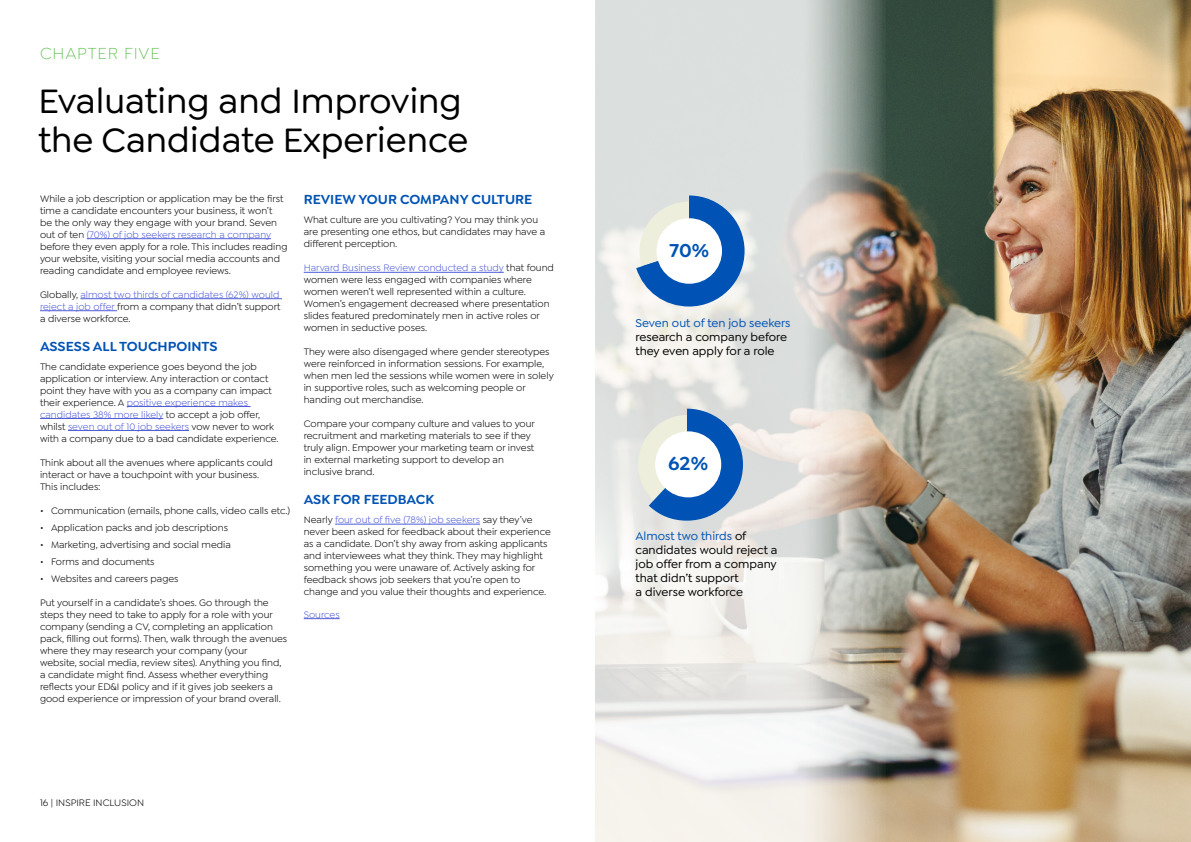
<style>
.page{position:relative;width:1191px;height:842px;background:#fff}
.page>*{position:absolute;margin:0;border:0;box-sizing:border-box;transform-origin:0 0}
.t1{font:500 36px/39px "Goldplay";color:#000}
.t2{font:600 20.1px "Goldplay";color:#0053b5}
.t3{font:600 19.9px "Goldplay";color:#0053b5}
.t4{font:300 17px "Goldplay";letter-spacing:.05em;color:#4bb839}
.t5{font:600 14px "Goldplay";color:#0053b5}
.t6{font:500 12px/14px "Goldplay";color:#000}
.t7{font:500 12px "Goldplay";color:#0053b5}
.t8{font:10px/12px "Goldplay";color:#000}
.t9{font:10px "Goldplay";color:#4f5cd6}
.s1{color:#4f5cd6}
.s2{color:#0053b5}
</style>
<div class="page">
<hr style="left:87px;top:238px;width:184px;height:1px;background:#4f5cd6">
<hr style="left:80px;top:298px;width:202px;height:1px;background:#4f5cd6">
<hr style="left:40px;top:310px;width:77px;height:1px;background:#4f5cd6">
<hr style="left:127px;top:406px;width:123px;height:1px;background:#4f5cd6">
<hr style="left:40px;top:418px;width:123px;height:1px;background:#4f5cd6">
<hr style="left:68px;top:430px;width:121px;height:1px;background:#4f5cd6">
<hr style="left:304px;top:272px;width:200px;height:1px;background:#4f5cd6">
<hr style="left:335px;top:524px;width:145px;height:1px;background:#4f5cd6">
<img style="left:885px;top:0;width:306px;height:842px">
<svg style="left:595px;top:0;width:290px;height:842px"></svg>
<svg style="left:633px;top:195px;width:111px;height:111px"></svg>
<div style="left:656px;top:218px;width:66px;height:66px;background:#fff;border-radius:50%"></div>
<svg style="left:633px;top:409px;width:110px;height:112px"></svg>
<div style="left:655px;top:431px;width:66px;height:66px;background:#fff;border-radius:50%"></div>
<hr style="left:304px;top:618px;width:36px;height:1px;background:#4f5cd6">
<h3 class="t4" style="left:40px;top:44px;width:121px">CHAPTER FIVE</h3>
<h1 class="t1" style="left:39px;top:82px;width:431px">Evaluating and Improving the Candidate Experience</h1>
<p class="t8" style="left:40px;top:192px;width:249px">While a job description or application may be the first time a candidate encounters your business, it won’t<br>be the only way they engage with your brand. Seven out of ten <span class="s1">(70%) of job seekers research a company </span>before they even apply for a role. This includes reading your website, visiting your social media accounts and reading candidate and employee reviews.</p>
<p class="t8" style="left:40px;top:288px;width:242px;text-align:justify">Globally, <span class="s1">almost two thirds of candidates (62%) would reject a job offer</span> from a company that didn’t support a diverse workforce.</p>
<h3 class="t5" style="left:40px;top:337px;width:179px">ASSESS ALL TOUCHPOINTS</h3>
<p class="t8" style="left:40px;top:360px;width:240px">The candidate experience goes beyond the job application or interview. Any interaction or contact point they have with you as a company can impact their experience. A <span class="s1">positive experience makes candidates 38% more likely</span> to accept a job offer, whilst <span class="s1">seven out of 10 job seekers</span> vow never to work with a company due to a bad candidate experience.</p>
<p class="t8" style="left:40px;top:456px;width:234px">Think about all the avenues where applicants could interact or have a touchpoint with your business.<br>This includes:</p>
<p class="t8" style="left:40px;top:504px;width:252px">• Communication (emails, phone calls, video calls etc.)</p>
<p class="t8" style="left:40px;top:521px;width:189px">• Application packs and job descriptions</p>
<p class="t8" style="left:40px;top:538px;width:192px">• Marketing, advertising and social media</p>
<p class="t8" style="left:40px;top:555px;width:116px">• Forms and documents</p>
<p class="t8" style="left:40px;top:572px;width:140px">• Websites and careers pages</p>
<p class="t8" style="left:40px;top:596px;width:249px">Put yourself in a candidate’s shoes. Go through the steps they need to take to apply for a role with your company (sending a CV, completing an application pack, filling out forms). Then, walk through the avenues where they may research your company (your<br>website, social media, review sites). Anything you find, a candidate might find. Assess whether everything reflects your ED&amp;I policy and if it gives job seekers a good experience or impression of your brand overall.</p>
<h3 class="t5" style="left:304px;top:191px;width:230px">REVIEW YOUR COMPANY CULTURE</h3>
<p class="t8" style="left:304px;top:214px;width:243px">What culture are you cultivating? You may think you are presenting one ethos, but candidates may have a different perception.</p>
<p class="t8" style="left:304px;top:262px;width:252px"><span class="s1">Harvard Business Review conducted a study</span> that found women were less engaged with companies where women weren’t well represented within a culture.<br>Women’s engagement decreased where presentation slides featured predominately men in active roles or women in seductive poses.</p>
<p class="t8" style="left:304px;top:346px;width:251px">They were also disengaged where gender stereotypes were reinforced in information sessions. For example, when men led the sessions while women were in solely in supportive roles, such as welcoming people or handing out merchandise.</p>
<p class="t8" style="left:304px;top:418px;width:233px">Compare your company culture and values to your recruitment and marketing materials to see if they truly align. Empower your marketing team or invest in external marketing support to develop an inclusive brand.</p>
<h3 class="t5" style="left:304px;top:491px;width:132px">ASK FOR FEEDBACK</h3>
<p class="t8" style="left:304px;top:514px;width:249px">Nearly <span class="s1">four out of five (78%) job seekers</span> say they’ve never been asked for feedback about their experience as a candidate. Don’t shy away from asking applicants and interviewees what they think. They may highlight something you were unaware of. Actively asking for feedback shows job seekers that you’re open to change and you value their thoughts and experience.</p>
<p class="t9" style="left:304px;top:609px;width:37px">Sources</p>
<p class="t8" style="left:40px;top:797px;width:105px">16 | INSPIRE INCLUSION</p>
<h3 class="t3" style="left:669px;top:238px;width:41px">70%</h3>
<p class="t7" style="left:635px;top:316px;width:157px">Seven out of ten job seekers</p>
<p class="t6" style="left:635px;top:330px;width:153px">research a company before they even apply for a role</p>
<h2 class="t2" style="left:668px;top:451px;width:41px">62%</h2>
<p class="t6" style="left:635px;top:529px;width:144px"><span class="s2">Almost two thirds</span> of candidates would reject a job offer from a company that didn’t support<br>a diverse workforce</p>
</div>
